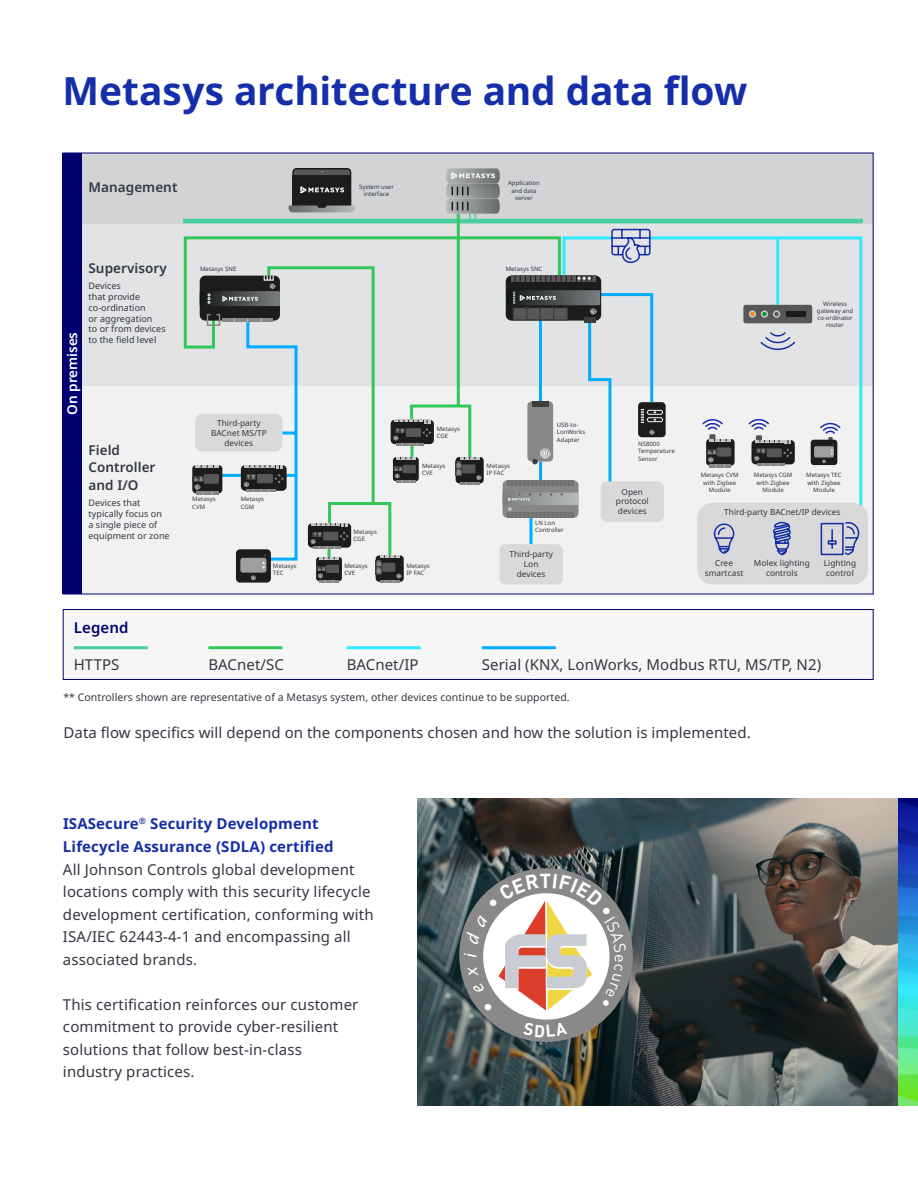
<style>
.page{position:relative;width:918px;height:1188px;background:#fff}
.page>*{position:absolute;margin:0;border:0;box-sizing:border-box;transform-origin:0 0}
.t1{font:700 38.85px "Noto Sans";letter-spacing:-.005em;color:#152ea9}
.t2{font:16.35px "DIN Pro";color:#fff}
.t3{font:15px/22.5px "Noto Sans";letter-spacing:.01em;color:#333740}
.t4{font:700 15px/23.2px "Noto Sans";letter-spacing:.01em;color:#152ea9}
.t5{font:600 15px "Noto Sans";letter-spacing:.005em;color:#000070}
.t6{font:600 13.5px/16.2px "Noto Sans";letter-spacing:.005em;color:#333740}
.t7{font:600 13.5px "Noto Sans";color:#fff}
.t8{font:10.5px "Noto Sans";letter-spacing:.005em;color:#333740}
.t9{font:9px/10.8px "Noto Sans";letter-spacing:.005em;color:#333740}
.t10{font:8.25px/9.9px "Noto Sans";letter-spacing:.005em;color:#333740;text-align:center}
.t11{font:6px/7.2px "Noto Sans";letter-spacing:.005em;color:#333740}
</style>
<div class="page">
<div style="left:63px;top:609px;width:810px;height:71px;background:#f6f6f6;border:1px solid #000070"></div>
<div style="left:63px;top:386px;width:810px;height:208px;background:#f1f1f2"></div>
<div style="left:63px;top:224px;width:810px;height:162px;background:#e2e3e4"></div>
<div style="left:63px;top:153px;width:810px;height:70px;background:#d1d3d4"></div>
<img style="left:418px;top:798px;width:480px;height:308px">
<img style="left:898px;top:798px;width:20px;height:308px">
<svg style="left:288px;top:168px;width:67px;height:43px;background:#4b4c4c"></svg>
<svg style="left:446px;top:168px;width:54px;height:43px;background:#919495"></svg>
<div style="left:499px;top:544px;width:64px;height:41px;background:#d9d9d9;border-radius:6px"></div>
<hr style="left:183px;top:219px;width:680px;height:4px;background:#47cfa1">
<svg style="left:182px;top:211px;width:380px;height:253px"></svg>
<svg style="left:561px;top:235px;width:302px;height:283px"></svg>
<div style="left:391px;top:420px;width:43px;height:24px;background:#1c1c1c;border-radius:4px"></div>
<div style="left:456px;top:457px;width:28px;height:26px;background:#1c1c1c;border-radius:3px"></div>
<svg style="left:456px;top:461px;width:1px;height:15px"></svg>
<svg style="left:457px;top:457px;width:25px;height:28px"></svg>
<div style="left:752px;top:440px;width:43px;height:24px;background:#1c1c1c;border-radius:4px"></div>
<svg style="left:747px;top:418px;width:45px;height:48px"></svg>
<div style="left:192px;top:465px;width:30px;height:28px;background:#1c1c1c;border-radius:4px"></div>
<div style="left:192px;top:476px;width:12px;height:6px;background:#3d3d3b"></div>
<svg style="left:194px;top:265px;width:238px;height:318px"></svg>
<div style="left:506px;top:276px;width:95px;height:45px;background:#1c1c1c;border-radius:6px"></div>
<svg style="left:511px;top:276px;width:85px;height:6px"></svg>
<svg style="left:515px;top:276px;width:78px;height:6px"></svg>
<div style="left:811px;top:440px;width:26px;height:25px;background:#1c1c1c;border-radius:3px"></div>
<div style="left:814px;top:446px;width:20px;height:11px;background:#9e9e9c;border-radius:2px"></div>
<svg style="left:819px;top:422px;width:23px;height:42px"></svg>
<div style="left:706px;top:439px;width:29px;height:27px;background:#1c1c1c;border-radius:4px"></div>
<hr style="left:710px;top:464px;width:21px;height:3px;background:#878787">
<div style="left:717px;top:447px;width:14px;height:10px;background:#575757"></div>
<div style="left:706px;top:449px;width:11px;height:6px;background:#3d3d3b"></div>
<svg style="left:708px;top:450px;width:9px;height:17px"></svg>
<hr style="left:709px;top:439px;width:22px;height:2px;background:#c7c7c7">
<svg style="left:701px;top:418px;width:26px;height:23px"></svg>
<svg style="left:503px;top:290px;width:160px;height:257px"></svg>
<svg style="left:611px;top:228px;width:40px;height:36px"></svg>
<div style="left:63px;top:153px;width:19px;height:441px;background:#000070"></div>
<div style="left:697px;top:503px;width:171px;height:82px;background:#d9d9d9;border-radius:15px"></div>
<svg style="left:713px;top:523px;width:22px;height:31px"></svg>
<svg style="left:773px;top:521px;width:18px;height:35px"></svg>
<svg style="left:820px;top:522px;width:40px;height:34px"></svg>
<hr style="left:74px;top:646px;width:74px;height:3px;background:#47cfa1">
<hr style="left:208px;top:646px;width:74px;height:3px;background:#32c858">
<hr style="left:347px;top:646px;width:74px;height:3px;background:#2ee9ff">
<hr style="left:482px;top:646px;width:74px;height:3px;background:#00adff">
<div style="left:459px;top:868px;width:174px;height:174px;background:#898989;border-radius:50%"></div>
<div style="left:483px;top:893px;width:127px;height:127px;background:#fff;border-radius:50%"></div>
<svg style="left:464px;top:873px;width:162px;height:139px"></svg>
<h1 class="t1" style="left:63px;top:64px;width:686px">Metasys architecture and data flow</h1>
<p class="t6" style="left:88px;top:179px;width:90px">Management</p>
<p class="t11" style="left:359px;top:183px;width:36px;text-align:center">System user interface</p>
<p class="t11" style="left:508px;top:180px;width:33px;text-align:center">Application and data server</p>
<p class="t7" style="left:63px;top:415px;width:84px;rotate:-90deg">On premises</p>
<p class="t6" style="left:88px;top:260px;width:80px">Supervisory</p>
<p class="t9" style="left:88px;top:281px;width:79px">Devices<br>that provide co-ordination<br>or aggregation<br>to or from devices to the field level</p>
<p class="t6" style="left:88px;top:443px;width:69px">Field<br>Controller</p>
<p class="t6" style="left:88px;top:477px;width:52px">and I/O</p>
<p class="t9" style="left:88px;top:498px;width:83px">Devices that typically focus on<br>a single piece of equipment or zone</p>
<p class="t11" style="left:200px;top:266px;width:38px">Metasys SNE</p>
<p class="t11" style="left:506px;top:266px;width:38px">Metasys SNC</p>
<p class="t10" style="left:211px;top:418px;width:57px">Third-party<br>BACnet MS/TP devices</p>
<p class="t11" style="left:192px;top:496px;width:25px">Metasys<br>CVM</p>
<p class="t11" style="left:241px;top:496px;width:25px">Metasys<br>CGM</p>
<p class="t11" style="left:437px;top:425px;width:25px">Metasys<br>CGE</p>
<p class="t11" style="left:422px;top:463px;width:25px">Metasys<br>CVE</p>
<p class="t11" style="left:487px;top:463px;width:25px">Metasys<br>IP FAC</p>
<p class="t11" style="left:557px;top:422px;width:30px">USB-to-<br>LonWorks<br>Adapter</p>
<p class="t11" style="left:354px;top:529px;width:25px">Metasys<br>CGE</p>
<p class="t11" style="left:273px;top:563px;width:25px">Metasys<br>TEC</p>
<p class="t11" style="left:344px;top:562px;width:25px">Metasys<br>CVE</p>
<p class="t11" style="left:406px;top:562px;width:25px">Metasys<br>IP FAC</p>
<p class="t11" style="left:535px;top:519px;width:30px">LN Lon<br>Controller</p>
<p class="t10" style="left:509px;top:550px;width:45px">Third-party<br>Lon devices</p>
<p class="t11" style="left:817px;top:300px;width:38px;text-align:center">Wireless gateway and co-ordinator router</p>
<p class="t11" style="left:638px;top:441px;width:38px">NS8000<br>Temperature<br>Sensor</p>
<p class="t10" style="left:616px;top:487px;width:34px">Open protocol devices</p>
<p class="t11" style="left:701px;top:472px;width:39px;text-align:center">Metasys CVM with Zigbee<br>Module</p>
<p class="t11" style="left:754px;top:472px;width:40px;text-align:center">Metasys CGM with Zigbee<br>Module</p>
<p class="t11" style="left:806px;top:472px;width:37px;text-align:center">Metasys TEC with Zigbee<br>Module</p>
<p class="t10" style="left:724px;top:508px;width:118px">Third-party BACnet/IP devices</p>
<p class="t10" style="left:705px;top:558px;width:40px">Cree smartcast</p>
<p class="t10" style="left:754px;top:558px;width:57px">Molex lighting controls</p>
<p class="t10" style="left:824px;top:558px;width:34px;text-align:left">Lighting control</p>
<p class="t5" style="left:74px;top:617px;width:56px">Legend</p>
<p class="t3" style="left:74px;top:654px;width:47px">HTTPS</p>
<p class="t3" style="left:208px;top:654px;width:77px">BACnet/SC</p>
<p class="t3" style="left:347px;top:654px;width:73px">BACnet/IP</p>
<p class="t3" style="left:482px;top:654px;width:341px">Serial (KNX, LonWorks, Modbus RTU, MS/TP, N2)</p>
<p class="t8" style="left:63px;top:690px;width:508px">** Controllers shown are representative of a Metasys system, other devices continue to be supported.</p>
<p class="t3" style="left:64px;top:722px;width:689px">Data flow specifics will depend on the components chosen and how the solution is implemented.</p>
<p class="t4" style="left:63px;top:812px;width:272px">ISASecure<sup>®</sup> Security Development<br>Lifecycle Assurance (SDLA) certified</p>
<p class="t3" style="left:63px;top:858px;width:312px">All Johnson Controls global development locations comply with this security lifecycle development certification, conforming with ISA/IEC 62443-4-1 and encompassing all associated brands.</p>
<p class="t3" style="left:63px;top:993px;width:297px">This certification reinforces our customer commitment to provide cyber-resilient solutions that follow best-in-class industry practices.</p>
<p class="t2" style="left:632px;top:954px;width:10px;rotate:90deg">e</p>
</div>
